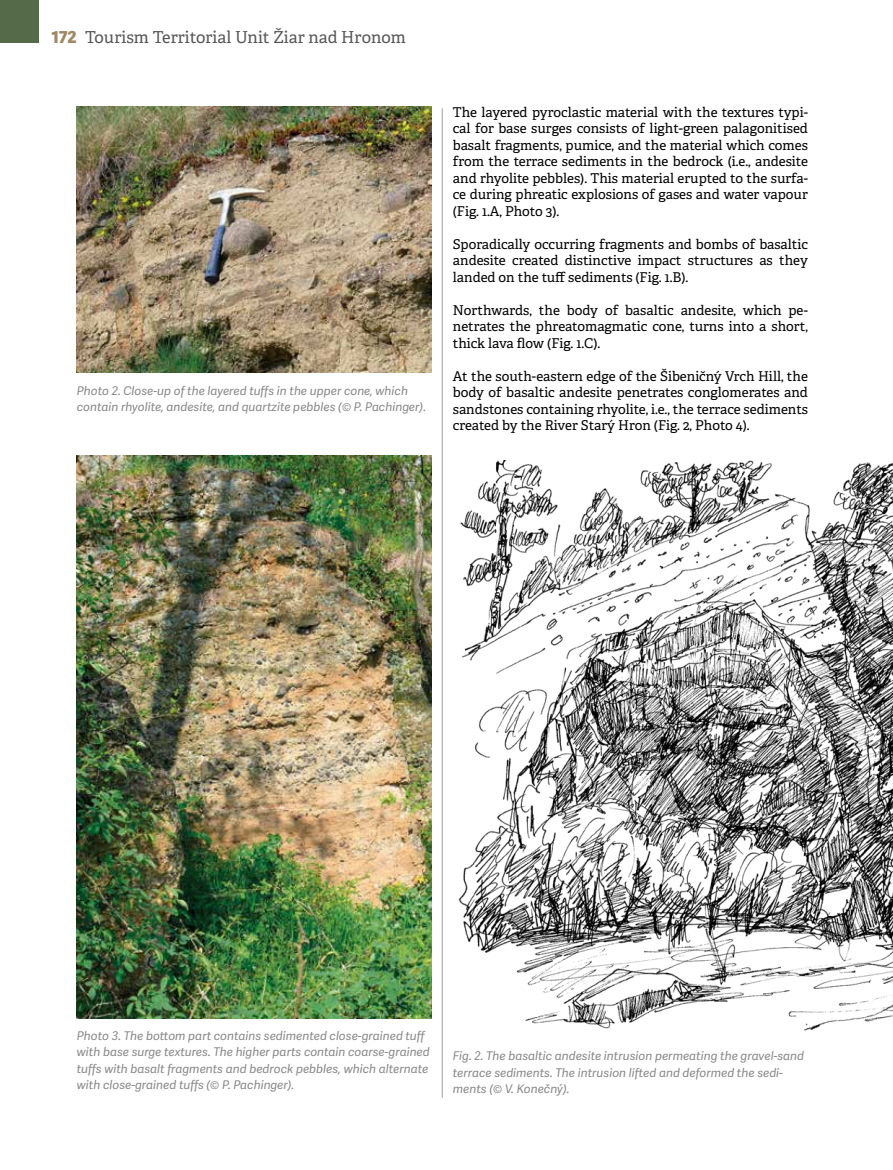
<style>
.page{position:relative;width:893px;height:1170px;background:#fff}
.page>*{position:absolute;margin:0;border:0;box-sizing:border-box;transform-origin:0 0}
.t1{font:16.5px "Adelle";color:#575756}
.t2{font:800 16.5px "Adelle Sans";color:#a18966}
.t3{font:13.5px/16.5px "Adelle";color:#000;text-align:justify}
.t4{font:italic 12px/16.5px "Adelle Sans";color:#878787}
</style>
<div class="page">
<img style="left:77px;top:106px;width:355px;height:267px">
<img style="left:77px;top:455px;width:355px;height:562px">
<img style="left:458px;top:460px;width:435px;height:571px">
<div style="left:0;top:0;width:38px;height:43px;background:#546a48"></div>
<hr style="left:442px;top:108px;width:1px;height:989px;background:#9d9d9c">
<p class="t2" style="left:52px;top:26px;width:26px">172</p>
<p class="t1" style="left:85px;top:27px;width:322px">Tourism Territorial Unit Žiar nad Hronom</p>
<p class="t4" style="left:77px;top:382px;width:351px">Photo 2. Close-up of the layered tuffs in the upper cone, which contain rhyolite, andesite, and quartzite pebbles (© P. Pachinger).</p>
<p class="t3" style="left:453px;top:104px;width:357px">The layered pyroclastic material with the textures typi&shy;cal for base surges consists of light-green palagonitised basalt fragments, pumice, and the material which comes from the terrace sediments in the bedrock (i.e., andesite and rhyolite pebbles). This material erupted to the surfa&shy;ce during phreatic explosions of gases and water vapour (Fig. 1.A, Photo 3).</p>
<p class="t3" style="left:453px;top:236px;width:357px">Sporadically occurring fragments and bombs of basaltic andesite created distinctive impact structures as they landed on the tuff sediments (Fig. 1.B).</p>
<p class="t3" style="left:453px;top:302px;width:357px">Northwards, the body of basaltic andesite, which pe&shy;netrates the phreatomagmatic cone, turns into a short, thick lava flow (Fig. 1.C).</p>
<p class="t3" style="left:453px;top:368px;width:357px">At the south-eastern edge of the Šibeničný Vrch Hill, the body of basaltic andesite penetrates conglomerates and sandstones containing rhyolite, i.e., the terrace sediments created by the River Starý Hron (Fig. 2, Photo 4).</p>
<p class="t4" style="left:77px;top:1027px;width:354px">Photo 3. The bottom part contains sedimented close-grained tuff with base surge textures. The higher parts contain coarse-grained tuffs with basalt fragments and bedrock pebbles, which alternate with close-grained tuffs (© P. Pachinger).</p>
<p class="t4" style="left:453px;top:1048px;width:353px">Fig. 2. The basaltic andesite intrusion permeating the gravel-sand terrace sediments. The intrusion lifted and deformed the sedi&shy;ments (© V. Konečný).</p>
</div>
